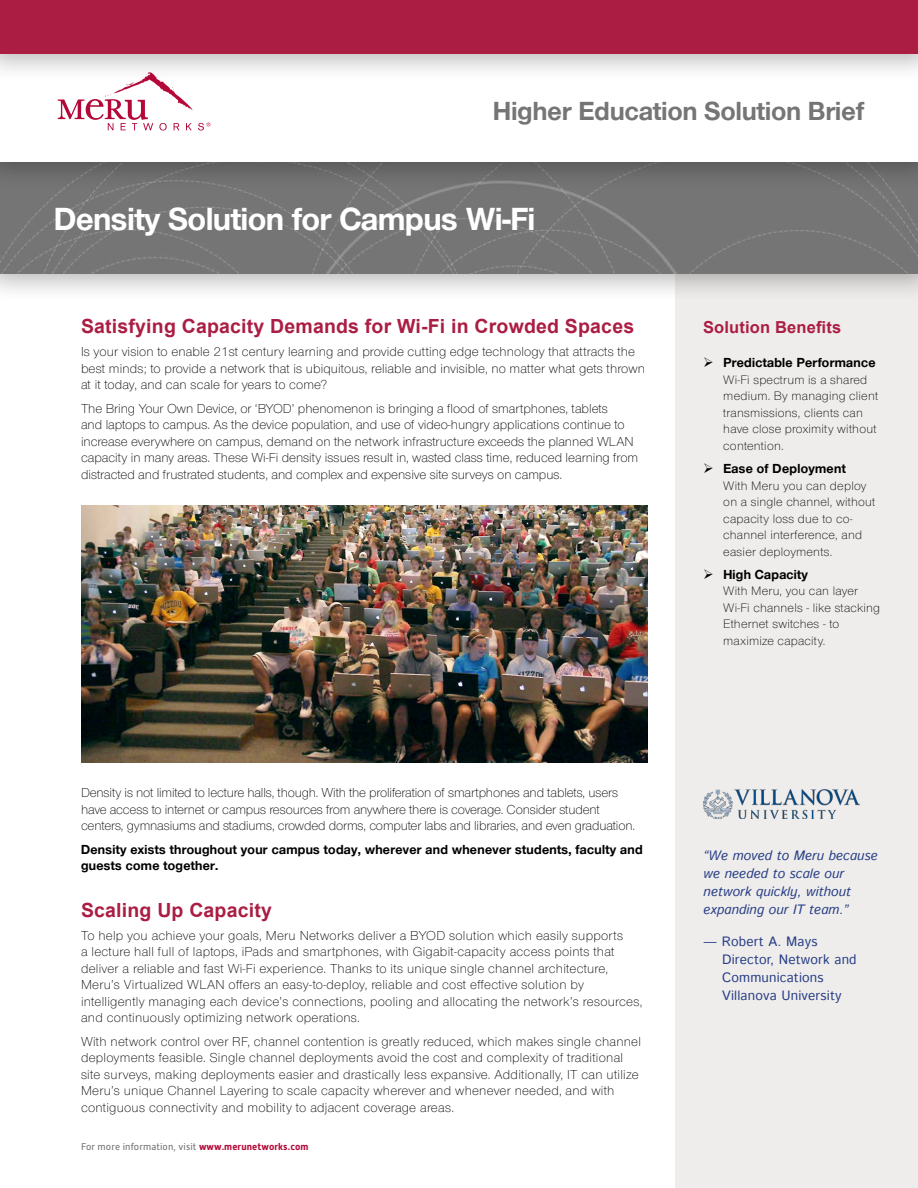
<style>
.page{position:relative;width:918px;height:1188px;background:#fff}
.page>*{position:absolute;margin:0;border:0;box-sizing:border-box;transform-origin:0 0}
.t1{font:700 33px "Nimbus San Nov D";color:#fff}
.t2{font:700 27px "Nimbus San Nov D";letter-spacing:.01em;color:#767576}
.t3{font:700 19.5px "Arial";letter-spacing:.01em;color:#ab1d43}
.t4{font:700 16.5px "Arial";letter-spacing:.01em;color:#ab1d43}
.t5{font:300 13.5px/16.5px "Nimbus San Nov";letter-spacing:.01em;color:#000}
.t6{font:300 13.5px/16.5px "Nimbus San Nov";letter-spacing:-.01em;color:#000}
.t7{font:700 13.5px/16.5px "Nimbus San Nov D";letter-spacing:.025em;color:#000}
.t8{font:italic 13.5px/18px "Istok Web";color:#283f87}
.t9{font:13.5px/18px "Istok Web";letter-spacing:.01em;color:#283f87}
.t10{font:300 12.75px/16.5px "Nimbus San Nov";letter-spacing:.02em;color:#000}
.t11{font:9.75px "Alwyn New";letter-spacing:.01em;color:#767576}
.s1{font-weight:700;color:#b30838}
</style>
<div class="page">
<div style="left:675px;top:212px;width:243px;height:976px;background:#efedeb"></div>
<div style="left:0;top:131px;width:918px;height:172px;background:#000;opacity:.28"></div>
<div style="left:0;top:191px;width:918px;height:83px;background:#757575"></div>
<div style="left:0;top:38px;width:918px;height:153px;background:#000;opacity:.28"></div>
<div style="left:0;top:54px;width:918px;height:108px;background:#fff"></div>
<svg style="left:58px;top:83px;width:152px;height:48px"></svg>
<div style="left:0;top:0;width:918px;height:83px;background:#000;opacity:.28"></div>
<div style="left:0;top:0;width:918px;height:53px;background:#ab1d43"></div>
<img style="left:81px;top:505px;width:567px;height:257px">
<img style="left:703px;top:789px;width:157px;height:30px">
<h2 class="t2" style="left:493px;top:95px;width:372px">Higher Education Solution Brief</h2>
<h1 class="t1" style="left:54px;top:200px;width:483px">Density Solution for Campus Wi-Fi</h1>
<h3 class="t3" style="left:81px;top:313px;width:555px">Satisfying Capacity Demands for Wi-Fi in Crowded Spaces</h3>
<p class="t5" style="left:81px;top:344px;width:565px">Is your vision to enable 21st century learning and provide cutting edge technology that attracts the best minds; to provide a network that is ubiquitous, reliable and invisible, no matter what gets thrown at it today, and can scale for years to come?</p>
<p class="t5" style="left:81px;top:400px;width:559px">The Bring Your Own Device, or ‘BYOD’ phenomenon is bringing a flood of smartphones, tablets<br>and laptops to campus. As the device population, and use of video-hungry applications continue to increase everywhere on campus, demand on the network infrastructure exceeds the planned WLAN capacity in many areas. These Wi-Fi density issues result in, wasted class time, reduced learning from distracted and frustrated students, and complex and expensive site surveys on campus.</p>
<p class="t6" style="left:81px;top:785px;width:556px">Density is not limited to lecture halls, though. With the proliferation of smartphones and tablets, users have access to internet or campus resources from anywhere there is coverage. Consider student centers, gymnasiums and stadiums, crowded dorms, computer labs and libraries, and even graduation.</p>
<p class="t7" style="left:81px;top:841px;width:563px">Density exists throughout your campus today, wherever and whenever students, faculty and guests come together.</p>
<h3 class="t3" style="left:81px;top:897px;width:192px">Scaling Up Capacity</h3>
<p class="t5" style="left:81px;top:927px;width:563px">To help you achieve your goals, Meru Networks deliver a BYOD solution which easily supports<br>a lecture hall full of laptops, iPads and smartphones, with Gigabit-capacity access points that deliver a reliable and fast Wi-Fi experience. Thanks to its unique single channel architecture, Meru’s Virtualized WLAN offers an easy-to-deploy, reliable and cost effective solution by intelligently managing each device’s connections, pooling and allocating the network’s resources, and continuously optimizing network operations.</p>
<p class="t5" style="left:81px;top:1033px;width:561px">With network control over RF, channel contention is greatly reduced, which makes single channel deployments feasible. Single channel deployments avoid the cost and complexity of traditional site surveys, making deployments easier and drastically less expansive. Additionally, IT can utilize Meru’s unique Channel Layering to scale capacity wherever and whenever needed, and with contiguous connectivity and mobility to adjacent coverage areas.</p>
<p class="t11" style="left:81px;top:1141px;width:229px">For more information, visit <span class="s1">www.merunetworks.com</span></p>
<p class="t4" style="left:703px;top:316px;width:140px">Solution Benefits</p>
<p class="t7" style="left:723px;top:354px;width:154px">Predictable Performance</p>
<p class="t10" style="left:723px;top:371px;width:156px">Wi-Fi spectrum is a shared medium. By managing client transmissions, clients can have close proximity without contention.</p>
<p class="t7" style="left:723px;top:460px;width:124px">Ease of Deployment</p>
<p class="t10" style="left:723px;top:477px;width:154px">With Meru you can deploy on a single channel, without capacity loss due to co&shy;channel interference, and easier deployments.</p>
<p class="t7" style="left:723px;top:566px;width:86px">High Capacity</p>
<p class="t10" style="left:723px;top:583px;width:158px">With Meru, you can layer<br>Wi-Fi channels - like stacking<br>Ethernet switches - to maximize capacity.</p>
<p class="t8" style="left:704px;top:846px;width:176px">“We moved to Meru because we needed to scale our network quickly, without expanding our IT team.”</p>
<p class="t9" style="left:722px;top:933px;width:136px;text-indent:-19px">— Robert A. Mays<br>Director, Network and<br>Communications<br>Villanova University</p>
</div>
